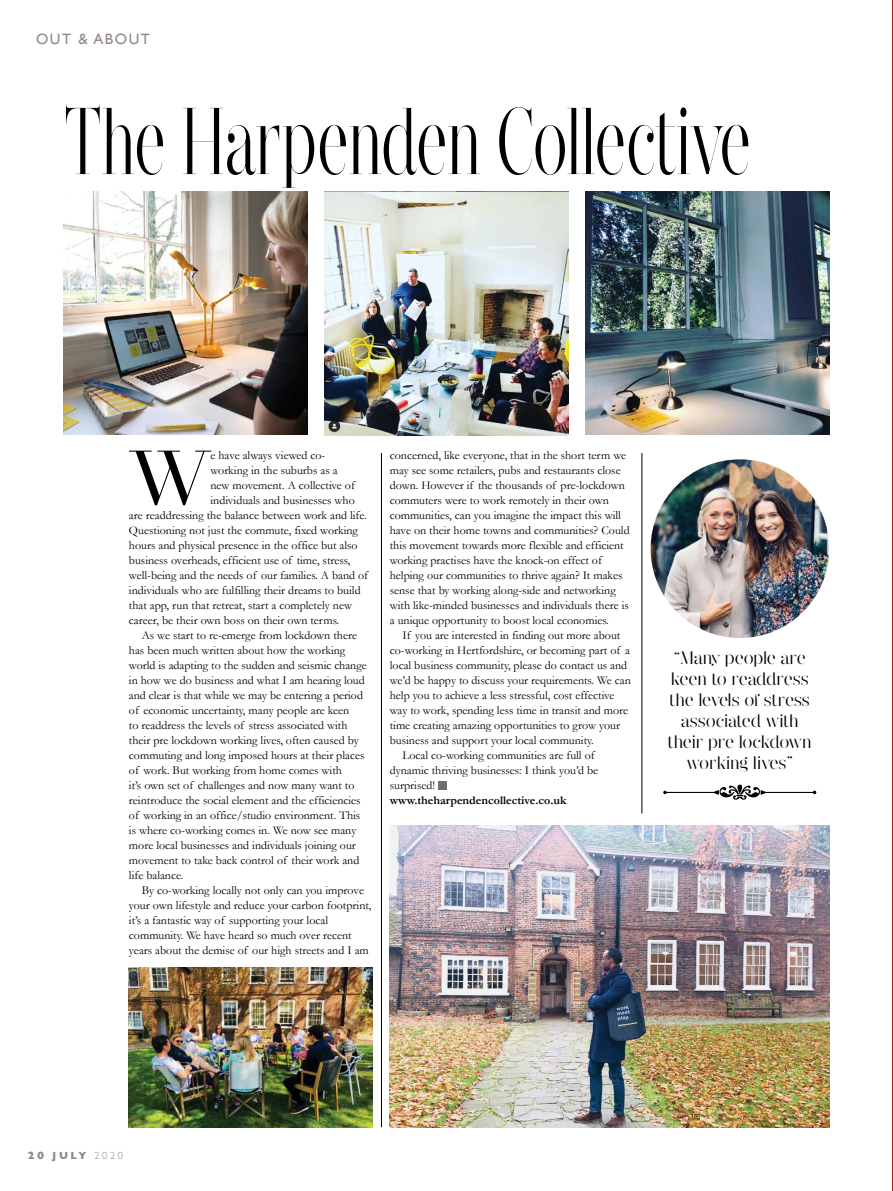
<style>
.page{position:relative;width:893px;height:1191px;background:#fff}
.page>*{position:absolute;margin:0;border:0;box-sizing:border-box;transform-origin:0 0}
.t1{font:94.5px "Narziss";color:#000;scale:.67 1}
.t2{font:75.15px "Didot";color:#000}
.t3{font:18px/21px "Narziss";color:#000;text-align:center}
.t4{font:15px "Gill Sans";letter-spacing:.1em;color:#928884}
.t5{font:12px/15px "Garamond";color:#000}
.t6{font:700 12px "Garamond";color:#000}
.t7{font:700 10.5px "Gill Sans";color:#928884}
.s1{font-weight:800}
.s2{font-weight:300}
</style>
<div class="page">
<hr style="left:892px;top:0;width:1px;height:1191px;background:#ae1b1f">
<div style="left:438px;top:780px;width:9px;height:9px;background:#6d6e71"></div>
<img style="left:585px;top:191px;width:244px;height:243px">
<img style="left:390px;top:825px;width:439px;height:302px">
<img style="left:64px;top:191px;width:244px;height:243px">
<img style="left:325px;top:191px;width:243px;height:244px">
<svg style="left:663px;top:784px;width:153px;height:15px"></svg>
<hr style="left:381px;top:453px;width:1px;height:674px;background:#000">
<hr style="left:642px;top:453px;width:1px;height:360px;background:#000">
<img style="left:129px;top:967px;width:244px;height:160px">
<img style="left:651px;top:459px;width:178px;height:179px;border-radius:89px">
<p class="t4" style="left:36px;top:30px;width:115px">OUT &amp; ABOUT</p>
<h1 class="t1" style="left:64px;top:85px;width:1027px">The Harpenden Collective</h1>
<h2 class="t2" style="left:130px;top:433px;width:82px">W</h2>
<p class="t5" style="left:210px;top:448px;width:116px">e have always viewed co-</p>
<p class="t5" style="left:210px;top:463px;width:129px">working in the suburbs as a</p>
<p class="t5" style="left:210px;top:478px;width:146px">new movement. A collective of</p>
<p class="t5" style="left:210px;top:493px;width:146px">individuals and businesses who</p>
<p class="t5" style="left:129px;top:508px;width:239px">are readdressing the balance between work and life.</p>
<p class="t5" style="left:129px;top:523px;width:230px">Questioning not just the commute, fixed working</p>
<p class="t5" style="left:129px;top:538px;width:230px">hours and physical presence in the office but also</p>
<p class="t5" style="left:129px;top:553px;width:223px">business overheads, efficient use of time, stress,</p>
<p class="t5" style="left:129px;top:568px;width:241px">well-being and the needs of our families. A band of</p>
<p class="t5" style="left:129px;top:583px;width:233px">individuals who are fulfilling their dreams to build</p>
<p class="t5" style="left:129px;top:598px;width:225px">that app, run that retreat, start a completely new</p>
<p class="t5" style="left:129px;top:613px;width:212px">career, be their own boss on their own terms.</p>
<p class="t5" style="left:142px;top:628px;width:217px">As we start to re-emerge from lockdown there</p>
<p class="t5" style="left:129px;top:643px;width:218px">has been much written about how the working</p>
<p class="t5" style="left:129px;top:658px;width:239px">world is adapting to the sudden and seismic change</p>
<p class="t5" style="left:129px;top:673px;width:237px">in how we do business and what I am hearing loud</p>
<p class="t5" style="left:129px;top:688px;width:236px">and clear is that while we may be entering a period</p>
<p class="t5" style="left:129px;top:703px;width:222px">of economic uncertainty, many people are keen</p>
<p class="t5" style="left:129px;top:718px;width:220px">to readdress the levels of stress associated with</p>
<p class="t5" style="left:129px;top:733px;width:231px">their pre lockdown working lives, often caused by</p>
<p class="t5" style="left:129px;top:748px;width:237px">commuting and long imposed hours at their places</p>
<p class="t5" style="left:129px;top:763px;width:214px">of work. But working from home comes with</p>
<p class="t5" style="left:129px;top:778px;width:227px">it’s own set of challenges and now many want to</p>
<p class="t5" style="left:129px;top:793px;width:233px">reintroduce the social element and the efficiencies</p>
<p class="t5" style="left:129px;top:808px;width:233px">of working in an office/studio environment. This</p>
<p class="t5" style="left:129px;top:823px;width:229px">is where co-working comes in. We now see many</p>
<p class="t5" style="left:129px;top:838px;width:228px">more local businesses and individuals joining our</p>
<p class="t5" style="left:129px;top:853px;width:232px">movement to take back control of their work and</p>
<p class="t5" style="left:129px;top:868px;width:56px">life balance.</p>
<p class="t5" style="left:142px;top:883px;width:224px">By co-working locally not only can you improve</p>
<p class="t5" style="left:129px;top:898px;width:244px">your own lifestyle and reduce your carbon footprint,</p>
<p class="t5" style="left:129px;top:913px;width:201px">it’s a fantastic way of supporting your local</p>
<p class="t5" style="left:129px;top:928px;width:224px">community. We have heard so much over recent</p>
<p class="t5" style="left:129px;top:943px;width:241px">years about the demise of our high streets and I am</p>
<p class="t5" style="left:390px;top:448px;width:241px">concerned, like everyone, that in the short term we may see some retailers, pubs and restaurants close down. However if the thousands of pre-lockdown commuters were to work remotely in their own communities, can you imagine the impact this will have on their home towns and communities? Could this movement towards more flexible and efficient working practises have the knock-on effect of helping our communities to thrive again? It makes sense that by working along-side and networking with like-minded businesses and individuals there is a unique opportunity to boost local economies.</p>
<p class="t5" style="left:403px;top:628px;width:219px">If you are interested in finding out more about</p>
<p class="t5" style="left:390px;top:643px;width:242px">co-working in Hertfordshire, or becoming part of a</p>
<p class="t5" style="left:390px;top:658px;width:239px">local business community, please do contact us and</p>
<p class="t5" style="left:390px;top:673px;width:243px">we’d be happy to discuss your requirements. We can</p>
<p class="t5" style="left:390px;top:688px;width:226px">help you to achieve a less stressful, cost effective</p>
<p class="t5" style="left:390px;top:703px;width:240px">way to work, spending less time in transit and more</p>
<p class="t5" style="left:390px;top:718px;width:232px">time creating amazing opportunities to grow your</p>
<p class="t5" style="left:390px;top:733px;width:206px">business and support your local community.</p>
<p class="t5" style="left:403px;top:748px;width:194px">Local co-working communities are full of</p>
<p class="t5" style="left:390px;top:763px;width:210px">dynamic thriving businesses: I think you’d be</p>
<p class="t5" style="left:390px;top:778px;width:47px">surprised!</p>
<p class="t6" style="left:390px;top:793px;width:178px">www.theharpendencollective.co.uk</p>
<h3 class="t3" style="left:668px;top:647px;width:145px">“Many people are keen to readdress the levels of stress associated with their pre lockdown working lives”</h3>
<p class="t7" style="left:28px;top:1146px;width:97px"><span class="s1">20</span> JULY <span class="s2">2020</span></p>
</div>
